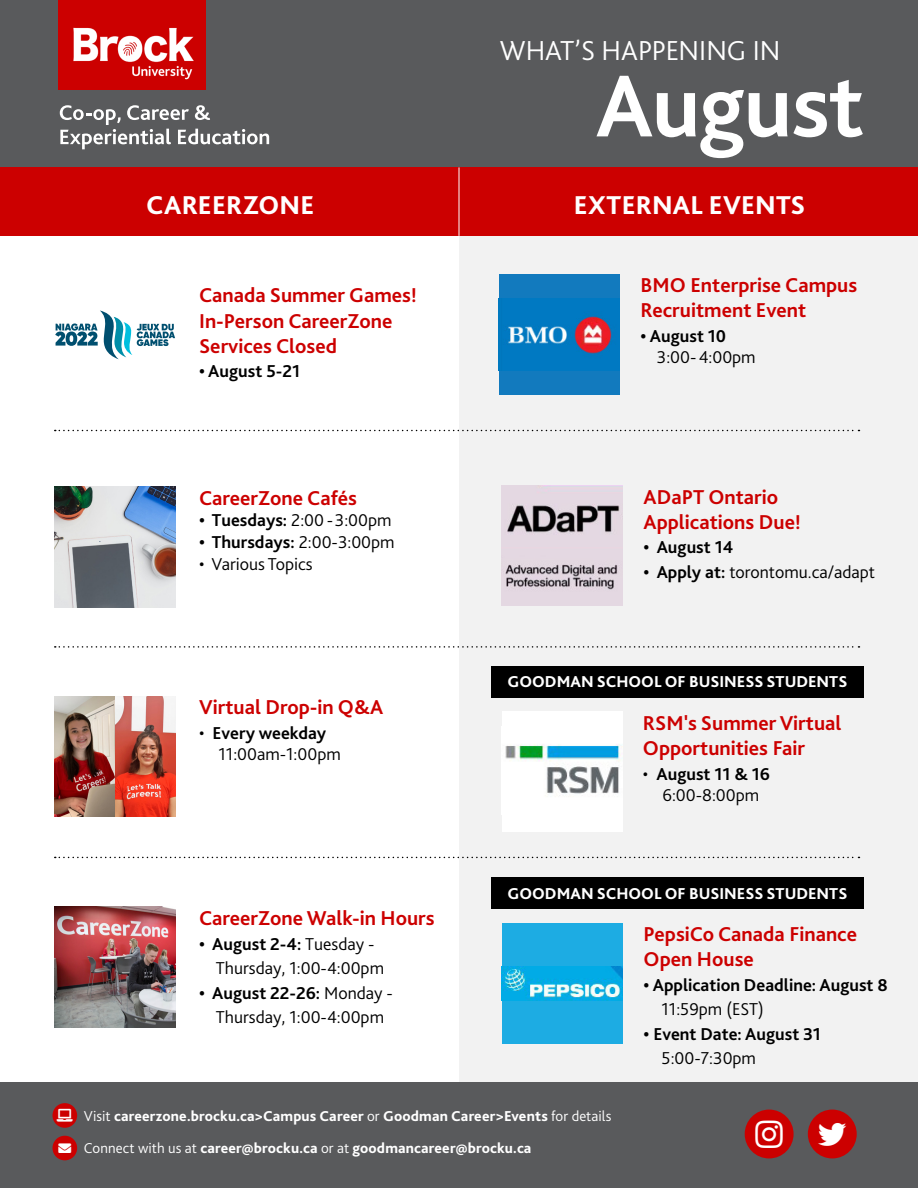
<style>
.page{position:relative;width:918px;height:1188px;background:#fff}
.page>*{position:absolute;margin:0;border:0;box-sizing:border-box;transform-origin:0 0}
.t1{font:700 91.5px "Bliss 2";letter-spacing:-.015em;color:#fff}
.t2{font:31.35px "Font Awesome 5 Brands";color:#fff}
.t3{font:300 28.65px "Bliss 2";color:#fff}
.t4{font:28.35px "Font Awesome 5 Brands";color:#fff}
.t5{font:800 27px "Bliss 2";letter-spacing:.005em;color:#fff}
.t6{font:700 21px/25.2px "Bliss 2";color:#c00}
.t7{font:300 18px/21.6px "Bliss 2";color:#000}
.t8{font:700 18px "Bliss 2";color:#000}
.t9{font:800 16.5px "Bliss 2";color:#fff}
.t10{font:800 15px "Bliss 2";letter-spacing:.01em;color:#fff}
.t11{font:12.75px "Font Awesome 5 Free Solid";color:#fff}
.s1{font-weight:700}
.s2{font-weight:300}
</style>
<div class="page">
<img style="left:55px;top:696px;width:121px;height:121px">
<img style="left:55px;top:486px;width:121px;height:122px">
<div style="left:0;top:0;width:918px;height:177px;background:#595a5c"></div>
<svg style="left:60px;top:105px;width:209px;height:44px"></svg>
<img style="left:58px;top:0;width:147px;height:89px">
<div style="left:459px;top:227px;width:459px;height:893px;background:#f2f2f2"></div>
<div style="left:0;top:1083px;width:918px;height:105px;background:#595a5c"></div>
<div style="left:0;top:167px;width:918px;height:69px;background:#c00"></div>
<img style="left:55px;top:907px;width:121px;height:121px">
<svg style="left:55px;top:430px;width:804px;height:1px"></svg>
<svg style="left:55px;top:646px;width:804px;height:2px"></svg>
<svg style="left:55px;top:857px;width:804px;height:1px"></svg>
<hr style="left:459px;top:167px;width:1px;height:69px;background:#fff">
<div style="left:53px;top:1103px;width:24px;height:25px;background:#c00;border-radius:50%"></div>
<div style="left:53px;top:1136px;width:24px;height:24px;background:#c00;border-radius:50%"></div>
<div style="left:745px;top:1110px;width:49px;height:48px;background:#c00;border-radius:50%"></div>
<div style="left:808px;top:1110px;width:49px;height:48px;background:#c00;border-radius:50%"></div>
<svg style="left:55px;top:310px;width:120px;height:49px"></svg>
<div style="left:502px;top:923px;width:121px;height:121px;background:#1dace3"></div>
<img style="left:502px;top:967px;width:121px;height:34px">
<div style="left:499px;top:274px;width:121px;height:121px;background:#127abe"></div>
<img style="left:499px;top:298px;width:121px;height:72px">
<img style="left:502px;top:485px;width:121px;height:62px">
<div style="left:502px;top:711px;width:121px;height:121px;background:#fff"></div>
<img style="left:505px;top:744px;width:118px;height:50px">
<div style="left:492px;top:666px;width:372px;height:31px;background:#000"></div>
<div style="left:492px;top:877px;width:372px;height:32px;background:#000"></div>
<img style="left:502px;top:547px;width:121px;height:59px">
<p class="t3" style="left:500px;top:33px;width:282px">WHAT’S HAPPENING IN</p>
<p class="t1" style="left:596px;top:49px;width:270px">August</p>
<p class="t5" style="left:146px;top:188px;width:170px">CAREERZONE</p>
<p class="t5" style="left:574px;top:188px;width:233px">EXTERNAL EVENTS</p>
<p class="t6" style="left:199px;top:282px;width:219px">Canada Summer Games!<br>In-Person CareerZone<br>Services Closed</p>
<p class="t8" style="left:199px;top:360px;width:102px">• August 5-21</p>
<p class="t6" style="left:641px;top:272px;width:218px">BMO Enterprise Campus<br>Recruitment Event</p>
<p class="t8" style="left:641px;top:325px;width:87px">• August 10</p>
<p class="t7" style="left:657px;top:346px;width:100px">3:00- 4:00pm</p>
<p class="t6" style="left:199px;top:485px;width:160px">CareerZone Cafés</p>
<p class="t7" style="left:199px;top:509px;width:194px"><span class="s1">• Tuesdays:</span> 2:00 -3:00pm</p>
<p class="t8" style="left:199px;top:531px;width:197px">• Thursdays: <span class="s2">2:00-3:00pm</span></p>
<p class="t7" style="left:199px;top:552px;width:115px">• Various Topics</p>
<p class="t6" style="left:644px;top:484px;width:159px;line-height:24.6px">ADaPT Ontario<br>Applications Due!</p>
<p class="t8" style="left:644px;top:536px;width:91px">• August 14</p>
<p class="t7" style="left:644px;top:561px;width:233px"><span class="s1">• Apply at:</span> torontomu.ca/adapt</p>
<p class="t6" style="left:199px;top:694px;width:186px">Virtual Drop-in Q&amp;A</p>
<p class="t7" style="left:219px;top:722px;width:124px;text-indent:-19px">• <span class="s1">Every weekday<br></span>11:00am-1:00pm</p>
<p class="t9" style="left:508px;top:672px;width:341px">GOODMAN SCHOOL OF BUSINESS STUDENTS</p>
<p class="t6" style="left:643px;top:710px;width:200px">RSM's Summer Virtual<br>Opportunities Fair</p>
<p class="t7" style="left:643px;top:763px;width:129px;text-align:center">• <span class="s1">August 11 &amp; 16<br></span>6:00-8:00pm</p>
<p class="t6" style="left:199px;top:905px;width:237px">CareerZone Walk-in Hours</p>
<p class="t8" style="left:199px;top:932px;width:177px">• August 2-4: <span class="s2">Tuesday -</span></p>
<p class="t7" style="left:216px;top:957px;width:170px">Thursday, 1:00-4:00pm</p>
<p class="t8" style="left:199px;top:982px;width:195px">• August 22-26: <span class="s2">Monday -</span></p>
<p class="t7" style="left:216px;top:1006px;width:170px">Thursday, 1:00-4:00pm</p>
<p class="t9" style="left:508px;top:883px;width:341px">GOODMAN SCHOOL OF BUSINESS STUDENTS</p>
<p class="t6" style="left:644px;top:921px;width:215px">PepsiCo Canada Finance<br>Open House</p>
<p class="t8" style="left:644px;top:973px;width:246px">• Application Deadline: August 8</p>
<p class="t7" style="left:662px;top:998px;width:104px">11:59pm (EST)</p>
<p class="t8" style="left:644px;top:1023px;width:179px">• Event Date: August 31</p>
<p class="t7" style="left:662px;top:1047px;width:96px">5:00-7:30pm</p>
<p class="t11" style="left:57px;top:1108px;width:17px">●▼□</p>
<p class="t11" style="left:58px;top:1141px;width:14px">■❖●□</p>
<p class="t10" style="left:84px;top:1107px;width:529px"><span class="s2">Visit</span> careerzone.brocku.ca&gt;Campus Career <span class="s2">or</span> Goodman Career&gt;Events <span class="s2">for details</span></p>
<p class="t10" style="left:84px;top:1139px;width:449px"><span class="s2">Connect with us at</span> career@brocku.ca <span class="s2">or at</span> goodmancareer@brocku.ca</p>
<p class="t2" style="left:755px;top:1118px;width:29px">■▲▼</p>
<p class="t4" style="left:818px;top:1120px;width:30px">▼▼▼</p>
</div>
